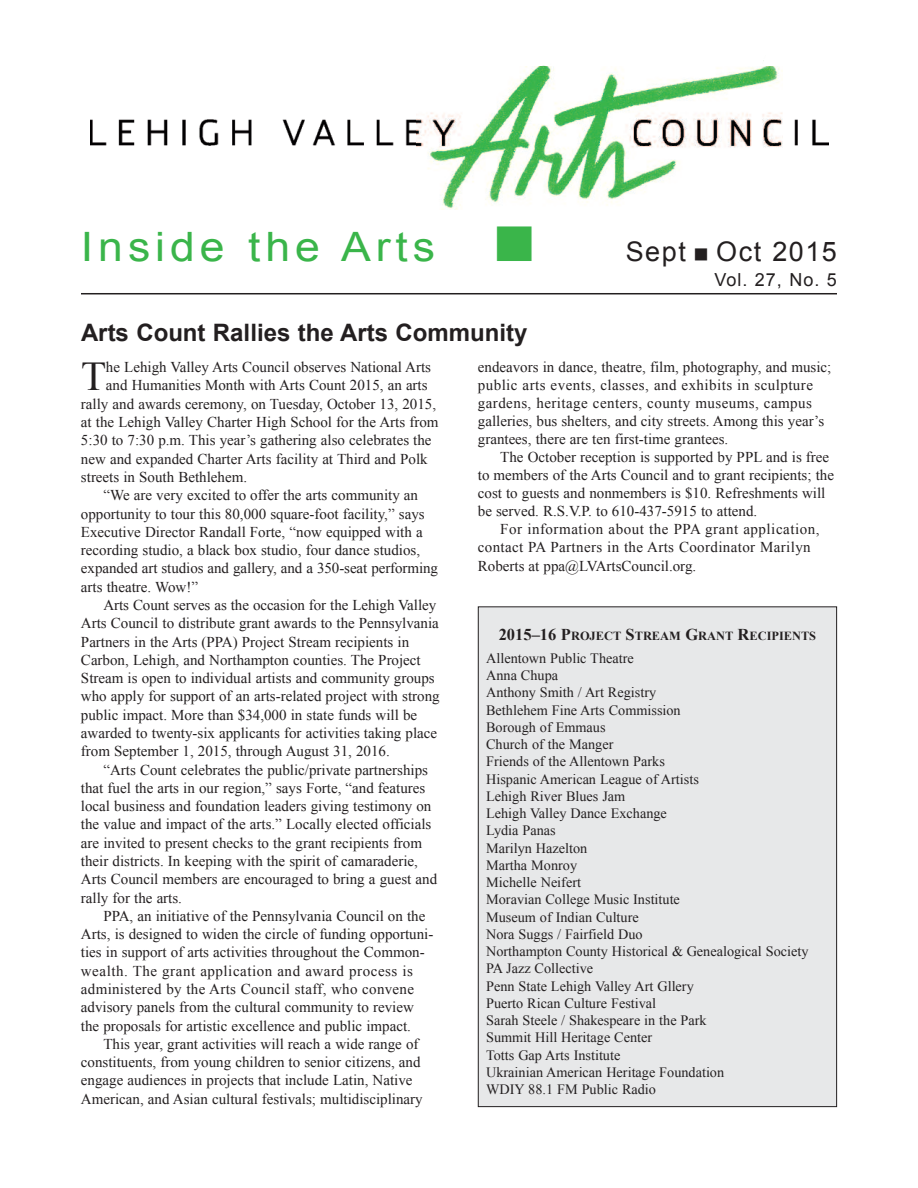
<style>
.page{position:relative;width:918px;height:1188px;background:#fff}
.page>*{position:absolute;margin:0;border:0;box-sizing:border-box;transform-origin:0 0}
.t1{font:40.95px "Times New Roman";color:#231f20}
.t2{font:40.5px "Arial";letter-spacing:.11em;color:#3ab54a;scale:1.1 1}
.t3{font:27px "Arial";letter-spacing:.055em;color:#231f20}
.t4{font:700 24px "Arial";color:#231f20}
.t5{font:18px "Arial";letter-spacing:.055em;color:#231f20}
.t6{font:15px/18px "Times New Roman";color:#231f20}
.t7{font:15px/18px "Times New Roman";letter-spacing:.025em;color:#231f20}
.t8{font:15px "Times New Roman";letter-spacing:.02em;color:#231f20}
.t9{font:15px "Times New Roman";letter-spacing:.035em;color:#231f20}
.t10{font:14.25px/17.2px "Times New Roman";color:#231f20}
.t11{font:700 12.3px "Times New Roman";color:#231f20}
.s1{font-size:16.5px}
</style>
<div class="page">
<hr style="left:81px;top:293px;width:756px;height:1px;background:#231f20">
<div style="left:478px;top:607px;width:359px;height:500px;background:#e7e8e9"></div>
<img style="left:91px;top:119px;width:737px;height:27px">
<img style="left:416px;top:60px;width:367px;height:150px">
<h2 class="t2" style="left:81px;top:224px;width:323px">Inside the Arts</h2>
<h3 class="t3" style="left:626px;top:237px;width:213px">Sept Oct 2015</h3>
<p class="t5" style="left:714px;top:269px;width:124px">Vol. 27, No. 5</p>
<h3 class="t4" style="left:81px;top:320px;width:448px">Arts Count Rallies the Arts Community</h3>
<h1 class="t1" style="left:81px;top:354px;width:27px">T</h1>
<p class="t6" style="left:106px;top:358px;width:327px">he Lehigh Valley Arts Council observes National Arts</p>
<p class="t6" style="left:478px;top:358px;width:355px">endeavors in dance, theatre, film, photography, and music; public arts events, classes, and exhibits in sculpture gardens, heritage centers, county museums, campus galleries, bus shelters, and city streets. Among this year’s grantees, there are ten first-time grantees.</p>
<p class="t6" style="left:478px;top:448px;width:358px;text-indent:22px">The October reception is supported by PPL and is free to members of the Arts Council and to grant recipients; the cost to guests and nonmembers is $10. Refreshments will be served. R.S.V.P. to 610-437-5915 to attend.</p>
<p class="t7" style="left:478px;top:520px;width:343px;text-indent:22px">For information about the PPA grant application, contact PA Partners in the Arts Coordinator Marilyn<br>Roberts at ppa@LVArtsCouncil.org.</p>
<p class="t6" style="left:106px;top:376px;width:323px">and Humanities Month with Arts Count 2015, an arts</p>
<p class="t6" style="left:81px;top:395px;width:357px">rally and awards ceremony, on Tuesday, October 13, 2015,</p>
<p class="t6" style="left:81px;top:413px;width:359px">at the Lehigh Valley Charter High School for the Arts from</p>
<p class="t6" style="left:81px;top:431px;width:352px">5:30 to 7:30 p.m. This year’s gathering also celebrates the</p>
<p class="t6" style="left:81px;top:450px;width:348px">new and expanded Charter Arts facility at Third and Polk</p>
<p class="t6" style="left:81px;top:468px;width:168px">streets in South Bethlehem.</p>
<p class="t6" style="left:103px;top:486px;width:316px">“We are very excited to offer the arts community an</p>
<p class="t6" style="left:81px;top:504px;width:345px">opportunity to tour this 80,000 square-foot facility,” says</p>
<p class="t6" style="left:81px;top:523px;width:343px">Executive Director Randall Forte, “now equipped with a</p>
<p class="t6" style="left:81px;top:541px;width:341px">recording studio, a black box studio, four dance studios,</p>
<p class="t6" style="left:81px;top:559px;width:359px">expanded art studios and gallery, and a 350-seat performing</p>
<p class="t6" style="left:81px;top:578px;width:119px">arts theatre. Wow!”</p>
<p class="t6" style="left:103px;top:596px;width:334px">Arts Count serves as the occasion for the Lehigh Valley</p>
<p class="t6" style="left:81px;top:614px;width:359px">Arts Council to distribute grant awards to the Pennsylvania</p>
<p class="t6" style="left:81px;top:632px;width:330px">Partners in the Arts (PPA) Project Stream recipients in</p>
<p class="t6" style="left:81px;top:651px;width:341px">Carbon, Lehigh, and Northampton counties. The Project</p>
<p class="t6" style="left:81px;top:669px;width:355px">Stream is open to individual artists and community groups</p>
<p class="t6" style="left:81px;top:687px;width:360px">who apply for support of an arts-related project with strong</p>
<p class="t6" style="left:81px;top:706px;width:338px">public impact. More than $34,000 in state funds will be</p>
<p class="t6" style="left:81px;top:724px;width:358px">awarded to twenty-six applicants for activities taking place</p>
<p class="t6" style="left:81px;top:742px;width:310px">from September 1, 2015, through August 31, 2016.</p>
<p class="t6" style="left:103px;top:760px;width:326px">“Arts Count celebrates the public/private partnerships</p>
<p class="t6" style="left:81px;top:779px;width:346px">that fuel the arts in our region,” says Forte, “and features</p>
<p class="t6" style="left:81px;top:797px;width:352px">local business and foundation leaders giving testimony on</p>
<p class="t6" style="left:81px;top:815px;width:352px">the value and impact of the arts.” Locally elected officials</p>
<p class="t6" style="left:81px;top:834px;width:343px">are invited to present checks to the grant recipients from</p>
<p class="t6" style="left:81px;top:852px;width:339px">their districts. In keeping with the spirit of camaraderie,</p>
<p class="t6" style="left:81px;top:870px;width:358px">Arts Council members are encouraged to bring a guest and</p>
<p class="t6" style="left:81px;top:889px;width:103px">rally for the arts.</p>
<p class="t6" style="left:103px;top:907px;width:323px">PPA, an initiative of the Pennsylvania Council on the</p>
<p class="t6" style="left:81px;top:925px;width:354px">Arts, is designed to widen the circle of funding opportuni-</p>
<p class="t6" style="left:81px;top:943px;width:345px">ties in support of arts activities throughout the Common-</p>
<p class="t9" style="left:81px;top:962px;width:334px">wealth. The grant application and award process is</p>
<p class="t8" style="left:81px;top:981px;width:335px">administered by the Arts Council staff, who convene</p>
<p class="t6" style="left:81px;top:998px;width:334px">advisory panels from the cultural community to review</p>
<p class="t6" style="left:81px;top:1017px;width:332px">the proposals for artistic excellence and public impact.</p>
<p class="t6" style="left:103px;top:1035px;width:317px">This year, grant activities will reach a wide range of</p>
<p class="t6" style="left:81px;top:1053px;width:341px">constituents, from young children to senior citizens, and</p>
<p class="t6" style="left:81px;top:1071px;width:333px">engage audiences in projects that include Latin, Native</p>
<p class="t6" style="left:81px;top:1090px;width:343px">American, and Asian cultural festivals; multidisciplinary</p>
<p class="t11" style="left:499px;top:629px;width:319px"><span class="s1">2015–16 P</span>ROJECT <span class="s1">S</span>TREAM <span class="s1">G</span>RANT <span class="s1">R</span>ECIPIENTS</p>
<p class="t10" style="left:486px;top:650px;width:324px">Allentown Public Theatre<br>Anna Chupa<br>Anthony Smith / Art Registry<br>Bethlehem Fine Arts Commission<br>Borough of Emmaus<br>Church of the Manger<br>Friends of the Allentown Parks<br>Hispanic American League of Artists<br>Lehigh River Blues Jam<br>Lehigh Valley Dance Exchange<br>Lydia Panas<br>Marilyn Hazelton<br>Martha Monroy<br>Michelle Neifert<br>Moravian College Music Institute<br>Museum of Indian Culture<br>Nora Suggs / Fairfield Duo<br>Northampton County Historical &amp; Genealogical Society<br>PA Jazz Collective<br>Penn State Lehigh Valley Art Gllery<br>Puerto Rican Culture Festival<br>Sarah Steele / Shakespeare in the Park<br>Summit Hill Heritage Center<br>Totts Gap Arts Institute<br>Ukrainian American Heritage Foundation<br>WDIY 88.1 FM Public Radio</p>
</div>
